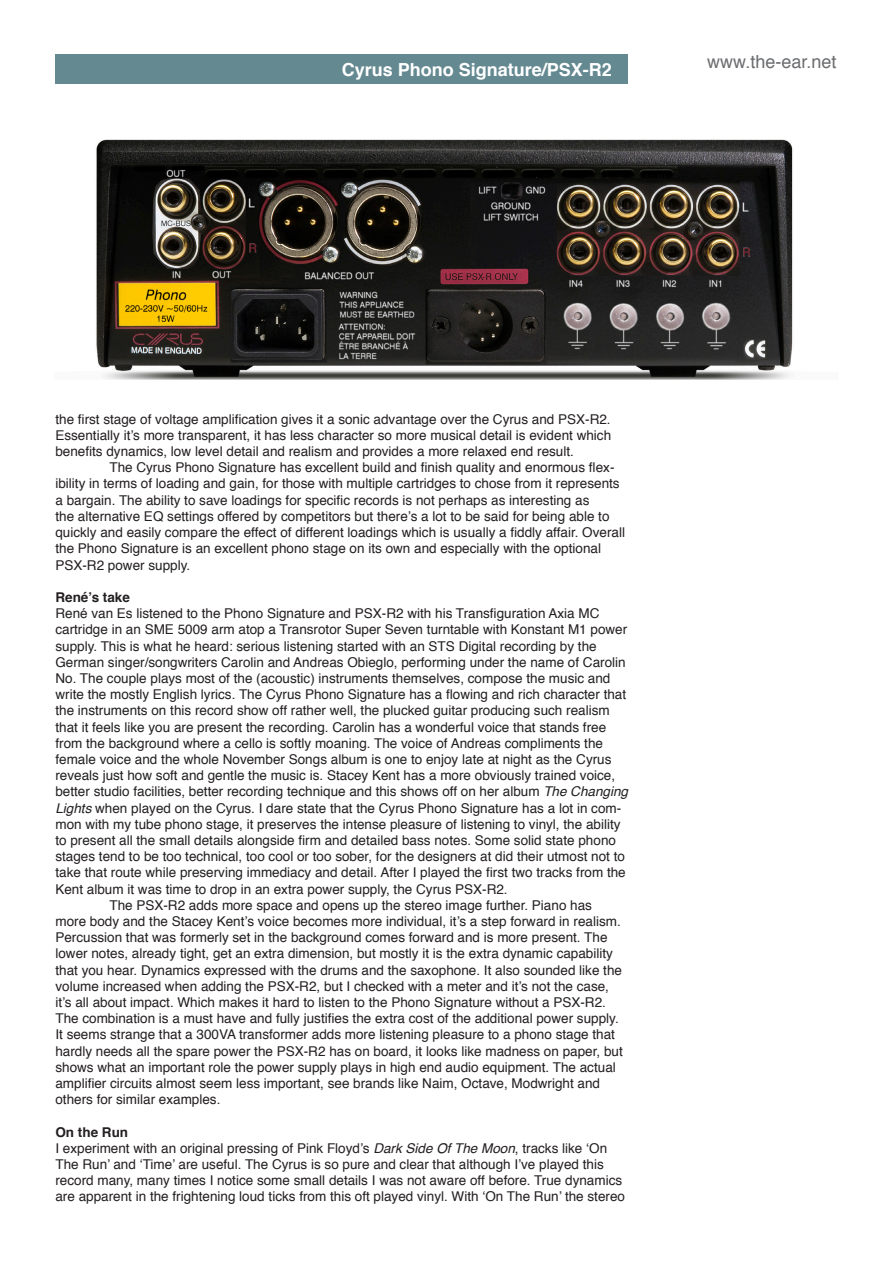
<style>
.page{position:relative;width:893px;height:1263px;background:#fff}
.page>*{position:absolute;margin:0;border:0;box-sizing:border-box;transform-origin:0 0}
.t1{font:700 18px "Helvetica";color:#fff}
.t2{font:18px "Helvetica";color:#6c6d70}
.t3{font:13.5px/16.2px "Helvetica";color:#231f20}
.t4{font:700 13.5px "Helvetica";color:#231f20}
.s1{font-style:italic}
</style>
<div class="page">
<div style="left:55px;top:54px;width:573px;height:30px;background:#648991"></div>
<img style="left:96px;top:139px;width:697px;height:240px">
<p class="t1" style="left:342px;top:55px;width:272px">Cyrus Phono Signature/PSX-R2</p>
<p class="t2" style="left:707px;top:47px;width:131px">www.the-ear.net</p>
<p class="t3" style="left:55px;top:411px;width:557px;text-align:justify">the first stage of voltage amplification gives it a sonic advantage over the Cyrus and PSX-R2.<br>Essentially it’s more transparent, it has less character so more musical detail is evident which benefits dynamics, low level detail and realism and provides a more relaxed end result.</p>
<p class="t3" style="left:55px;top:460px;width:571px;text-indent:54px">The Cyrus Phono Signature has excellent build and finish quality and enormous flex&shy;ibility in terms of loading and gain, for those with multiple cartridges to chose from it represents a bargain. The ability to save loadings for specific records is not perhaps as interesting as<br>the alternative EQ settings offered by competitors but there’s a lot to be said for being able to quickly and easily compare the effect of different loadings which is usually a fiddly affair. Overall the Phono Signature is an excellent phono stage on its own and especially with the optional PSX-R2 power supply.</p>
<p class="t4" style="left:55px;top:586px;width:76px">René’s take</p>
<p class="t3" style="left:55px;top:606px;width:574px">René van Es listened to the Phono Signature and PSX-R2 with his Transfiguration Axia MC cartridge in an SME 5009 arm atop a Transrotor Super Seven turntable with Konstant M1 power supply. This is what he heard: serious listening started with an STS Digital recording by the German singer/songwriters Carolin and Andreas Obieglo, performing under the name of Carolin No. The couple plays most of the (acoustic) instruments themselves, compose the music and write the mostly English lyrics. The Cyrus Phono Signature has a flowing and rich character that the instruments on this record show off rather well, the plucked guitar producing such realism that it feels like you are present the recording. Carolin has a wonderful voice that stands free from the background where a cello is softly moaning. The voice of Andreas compliments the female voice and the whole November Songs album is one to enjoy late at night as the Cyrus reveals just how soft and gentle the music is. Stacey Kent has a more obviously trained voice, better studio facilities, better recording technique and this shows off on her album <span class="s1">The Changing Lights</span> when played on the Cyrus. I dare state that the Cyrus Phono Signature has a lot in com&shy;mon with my tube phono stage, it preserves the intense pleasure of listening to vinyl, the ability to present all the small details alongside firm and detailed bass notes. Some solid state phono stages tend to be too technical, too cool or too sober, for the designers at did their utmost not to take that route while preserving immediacy and detail. After I played the first two tracks from the Kent album it was time to drop in an extra power supply, the Cyrus PSX-R2.</p>
<p class="t3" style="left:55px;top:897px;width:569px;text-indent:54px">The PSX-R2 adds more space and opens up the stereo image further. Piano has more body and the Stacey Kent’s voice becomes more individual, it’s a step forward in realism.<br>Percussion that was formerly set in the background comes forward and is more present. The lower notes, already tight, get an extra dimension, but mostly it is the extra dynamic capability that you hear. Dynamics expressed with the drums and the saxophone. It also sounded like the volume increased when adding the PSX-R2, but I checked with a meter and it’s not the case, it’s all about impact. Which makes it hard to listen to the Phono Signature without a PSX-R2.<br>The combination is a must have and fully justifies the extra cost of the additional power supply.<br>It seems strange that a 300VA transformer adds more listening pleasure to a phono stage that hardly needs all the spare power the PSX-R2 has on board, it looks like madness on paper, but shows what an important role the power supply plays in high end audio equipment. The actual amplifier circuits almost seem less important, see brands like Naim, Octave, Modwright and others for similar examples.</p>
<p class="t4" style="left:55px;top:1121px;width:74px">On the Run</p>
<p class="t3" style="left:55px;top:1140px;width:571px">I experiment with an original pressing of Pink Floyd’s <span class="s1">Dark Side Of The Moon</span>, tracks like ‘On The Run’ and ‘Time’ are useful. The Cyrus is so pure and clear that although I’ve played this record many, many times I notice some small details I was not aware off before. True dynamics are apparent in the frightening loud ticks from this oft played vinyl. With ‘On The Run’ the stereo</p>
</div>
